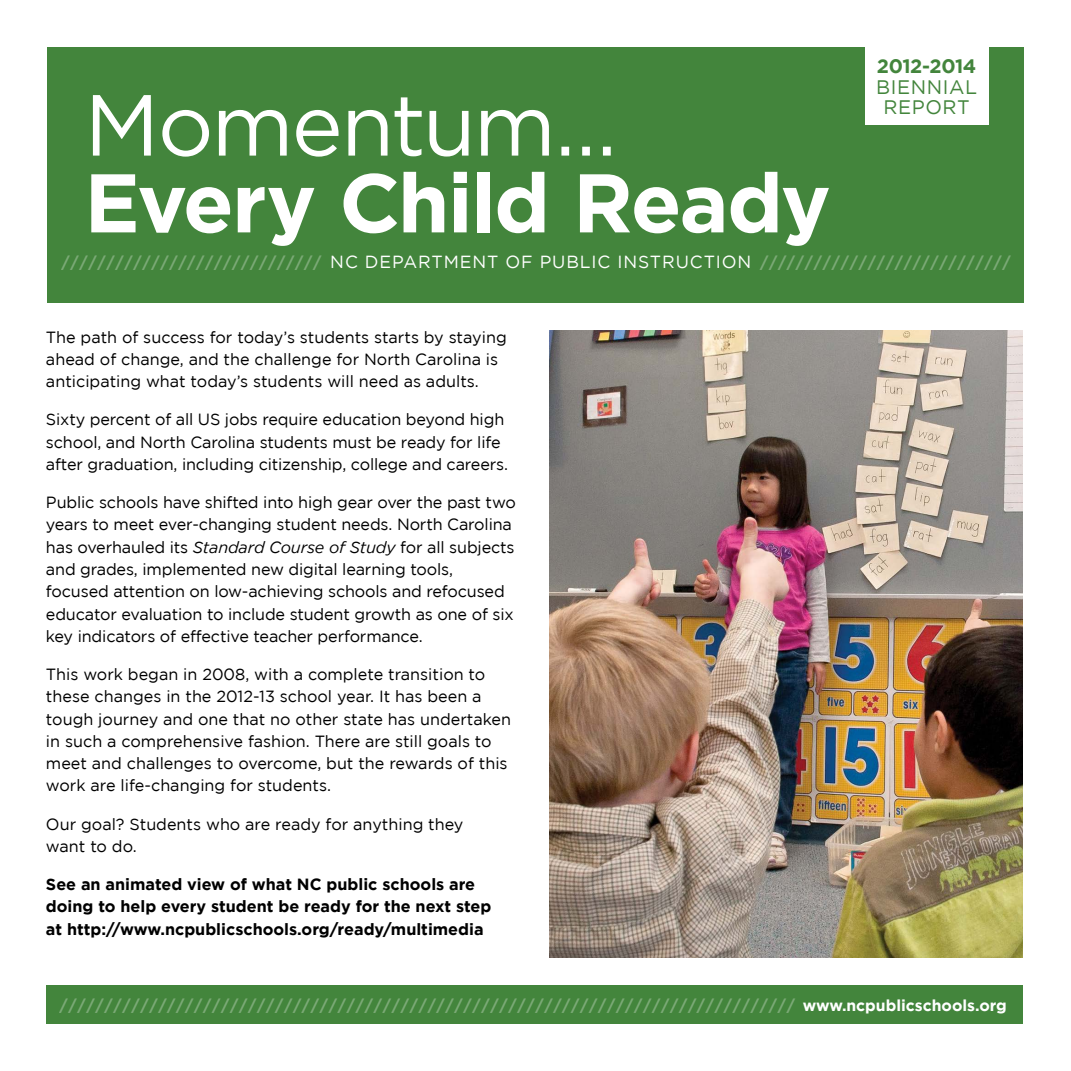
<style>
.page{position:relative;width:1071px;height:1071px;background:#fff}
.page>*{position:absolute;margin:0;border:0;box-sizing:border-box;transform-origin:0 0}
.t1{font:86.45px "Gotham";letter-spacing:-.025em;color:#fff}
.t2{font:700 82.95px "Gotham";letter-spacing:-.025em;color:#fff}
.t3{font:19.43px/19.8px "Gotham";letter-spacing:.03em;color:#43853c;text-align:center}
.t4{font:700 19.43px "Gotham";letter-spacing:-.02em;color:#43853c}
.t5{font:16.1px/22.2px "Gotham";letter-spacing:-.01em;color:#000}
.t6{font:700 16.1px/22.2px "Gotham";color:#000}
.t7{font:700 15.75px "Gotham";color:#fff}
.s1{font-weight:400;font-size:17.5px}
.s2{font-style:italic}
</style>
<div class="page">
<div style="left:47px;top:47px;width:976px;height:256px;background:#43853c"></div>
<div style="left:865px;top:37px;width:124px;height:88px;background:#fff"></div>
<img style="left:550px;top:331px;width:472px;height:626px">
<div style="left:46px;top:985px;width:976px;height:39px;background:#43853c"></div>
<h1 class="t1" style="left:84px;top:77px;width:534px">Momentum…</h1>
<h2 class="t2" style="left:84px;top:155px;width:748px">Every Child Ready</h2>
<p class="t4" style="left:877px;top:55px;width:101px">2012-2014</p>
<p class="t3" style="left:876px;top:77px;width:102px">BIENNIAL<br>REPORT</p>
<p class="t7" style="left:62px;top:253px;width:951px">///////////////////////////// <span class="s1">NC DEPARTMENT OF PUBLIC INSTRUCTION</span> ////////////////////////////</p>
<p class="t5" style="left:46px;top:326px;width:462px">The path of success for today’s students starts by staying ahead of change, and the challenge for North Carolina is anticipating what today’s students will need as adults.</p>
<p class="t5" style="left:46px;top:408px;width:464px">Sixty percent of all US jobs require education beyond high school, and North Carolina students must be ready for life after graduation, including citizenship, college and careers.</p>
<p class="t5" style="left:46px;top:491px;width:471px">Public schools have shifted into high gear over the past two years to meet ever-changing student needs. North Carolina has overhauled its <span class="s2">Standard Course of Study</span> for all subjects and grades, implemented new digital learning tools, focused attention on low-achieving schools and refocused educator evaluation to include student growth as one of six key indicators of effective teacher performance.</p>
<p class="t5" style="left:46px;top:663px;width:467px">This work began in 2008, with a complete transition to these changes in the 2012-13 school year. It has been a tough journey and one that no other state has undertaken in such a comprehensive fashion. There are still goals to meet and challenges to overcome, but the rewards of this work are life-changing for students.</p>
<p class="t5" style="left:46px;top:812px;width:419px">Our goal? Students who are ready for anything they want to do.</p>
<p class="t6" style="left:46px;top:873px;width:447px">See an animated view of what NC public schools are doing to help every student be ready for the next step at http://www.ncpublicschools.org/ready/multimedia</p>
<p class="t7" style="left:60px;top:996px;width:949px">////////////////////////////////////////////////////////////////////////////////// www.ncpublicschools.org</p>
</div>
